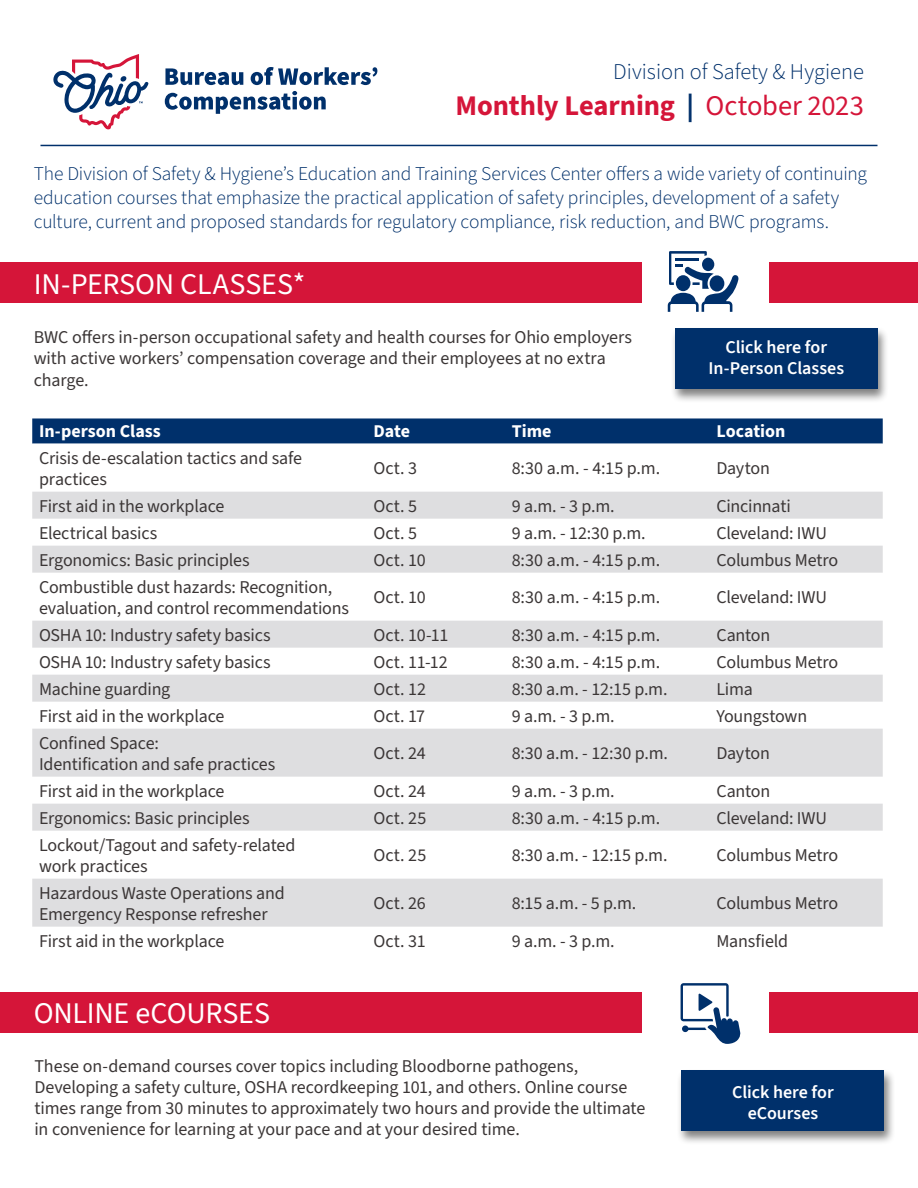
<style>
.page{position:relative;width:918px;height:1188px;background:#fff}
.page>*{position:absolute;margin:0;border:0;box-sizing:border-box;transform-origin:0 0}
.t1{font:30px "Source Sans 3";letter-spacing:-.005em;color:#fff}
.t2{font:700 28.5px "Source Sans 3";letter-spacing:-.005em;color:#d51539}
.t3{font:300 22.5px "Source Sans 3";color:#00306b}
.t4{font:300 19.5px/24px "Source Sans 3";letter-spacing:-.01em;color:#00306b}
.t5{font:18px/21px "Source Sans 3";letter-spacing:-.01em;color:#3b3636}
.t6{font:600 18px/21px "Source Sans 3";letter-spacing:-.005em;color:#fff;text-align:center}
.Paragraph_Style_5{font:700 18px "Source Sans 3";color:#fff}
.s1{color:#00306b}
.s2{font-weight:400}
</style>
<div class="page">
<div style="left:0;top:992px;width:641px;height:40px;background:#d51539"></div>
<div style="left:770px;top:992px;width:148px;height:40px;background:#d51539"></div>
<svg style="left:681px;top:983px;width:60px;height:61px"></svg>
<hr style="left:40px;top:145px;width:838px;height:1px;background:#00306b">
<svg style="left:668px;top:251px;width:71px;height:61px"></svg>
<div style="left:710px;top:275px;width:14px;height:17px;background:#00306b;border-radius:50%"></div>
<div style="left:770px;top:263px;width:148px;height:40px;background:#d51539"></div>
<div style="left:0;top:263px;width:641px;height:40px;background:#d51539"></div>
<svg style="left:53px;top:54px;width:96px;height:76px"></svg>
<svg style="left:165px;top:68px;width:78px;height:17px"></svg>
<svg style="left:251px;top:67px;width:126px;height:18px"></svg>
<svg style="left:165px;top:91px;width:161px;height:23px"></svg>
<div style="left:670px;top:326px;width:219px;height:77px;background:#000;opacity:.5"></div>
<div style="left:675px;top:328px;width:203px;height:61px;background:#00306b"></div>
<svg style="left:32px;top:418px;width:851px;height:26px;background:#0a3870"></svg>
<svg style="left:32px;top:492px;width:851px;height:435px;fill:#dedee0"></svg>
<div style="left:676px;top:1068px;width:220px;height:77px;background:#000;opacity:.5"></div>
<div style="left:682px;top:1070px;width:202px;height:61px;background:#00306b"></div>
<p class="t3" style="left:613px;top:56px;width:252px">Division of Safety &amp; Hygiene</p>
<p class="t2" style="left:455px;top:86px;width:410px">Monthly Learning <span class="s1">|</span> <span class="s2">October 2023</span></p>
<p class="t4" style="left:34px;top:162px;width:835px">The Division of Safety &amp; Hygiene’s Education and Training Services Center offers a wide variety of continuing education courses that emphasize the practical application of safety principles, development of a safety culture, current and proposed standards for regulatory compliance, risk reduction, and BWC programs.</p>
<p class="t1" style="left:34px;top:264px;width:273px">IN-PERSON CLASSES*</p>
<p class="t5" style="left:34px;top:327px;width:600px;line-height:21.8px">BWC offers in-person occupational safety and health courses for Ohio employers with active workers’ compensation coverage and their employees at no extra charge.</p>
<p class="t6" style="left:709px;top:337px;width:137px">Click here for<br>In-Person Classes</p>
<p class="Paragraph_Style_5" style="left:39px;top:419px;width:123px">In-person Class</p>
<p class="Paragraph_Style_5" style="left:373px;top:419px;width:38px">Date</p>
<p class="Paragraph_Style_5" style="left:512px;top:419px;width:41px">Time</p>
<p class="Paragraph_Style_5" style="left:716px;top:419px;width:71px">Location</p>
<p class="t5" style="left:39px;top:448px;width:265px">Crisis de-escalation tactics and safe practices</p>
<p class="t5" style="left:373px;top:459px;width:45px">Oct. 3</p>
<p class="t5" style="left:512px;top:459px;width:150px">8:30 a.m. - 4:15 p.m.</p>
<p class="t5" style="left:716px;top:459px;width:55px">Dayton</p>
<p class="t5" style="left:39px;top:496px;width:187px">First aid in the workplace</p>
<p class="t5" style="left:373px;top:496px;width:45px">Oct. 5</p>
<p class="t5" style="left:512px;top:496px;width:104px">9 a.m. - 3 p.m.</p>
<p class="t5" style="left:716px;top:496px;width:76px">Cincinnati</p>
<p class="t5" style="left:39px;top:523px;width:120px">Electrical basics</p>
<p class="t5" style="left:373px;top:523px;width:45px">Oct. 5</p>
<p class="t5" style="left:512px;top:523px;width:136px">9 a.m. - 12:30 p.m.</p>
<p class="t5" style="left:716px;top:523px;width:112px">Cleveland: IWU</p>
<p class="t5" style="left:39px;top:550px;width:212px">Ergonomics: Basic principles</p>
<p class="t5" style="left:373px;top:550px;width:54px">Oct. 10</p>
<p class="t5" style="left:512px;top:550px;width:150px">8:30 a.m. - 4:15 p.m.</p>
<p class="t5" style="left:716px;top:550px;width:123px">Columbus Metro</p>
<p class="t5" style="left:39px;top:577px;width:312px">Combustible dust hazards: Recognition, evaluation, and control recommendations</p>
<p class="t5" style="left:373px;top:588px;width:54px">Oct. 10</p>
<p class="t5" style="left:512px;top:588px;width:150px">8:30 a.m. - 4:15 p.m.</p>
<p class="t5" style="left:716px;top:588px;width:112px">Cleveland: IWU</p>
<p class="t5" style="left:39px;top:625px;width:233px">OSHA 10: Industry safety basics</p>
<p class="t5" style="left:373px;top:625px;width:77px">Oct. 10-11</p>
<p class="t5" style="left:512px;top:625px;width:150px">8:30 a.m. - 4:15 p.m.</p>
<p class="t5" style="left:716px;top:625px;width:55px">Canton</p>
<p class="t5" style="left:39px;top:652px;width:233px">OSHA 10: Industry safety basics</p>
<p class="t5" style="left:373px;top:652px;width:76px">Oct. 11-12</p>
<p class="t5" style="left:512px;top:652px;width:150px">8:30 a.m. - 4:15 p.m.</p>
<p class="t5" style="left:716px;top:652px;width:123px">Columbus Metro</p>
<p class="t5" style="left:39px;top:679px;width:133px">Machine guarding</p>
<p class="t5" style="left:373px;top:679px;width:54px">Oct. 12</p>
<p class="t5" style="left:512px;top:679px;width:157px">8:30 a.m. - 12:15 p.m.</p>
<p class="t5" style="left:716px;top:679px;width:38px">Lima</p>
<p class="t5" style="left:39px;top:706px;width:187px">First aid in the workplace</p>
<p class="t5" style="left:373px;top:706px;width:53px">Oct. 17</p>
<p class="t5" style="left:512px;top:706px;width:104px">9 a.m. - 3 p.m.</p>
<p class="t5" style="left:716px;top:706px;width:92px">Youngstown</p>
<p class="t5" style="left:39px;top:733px;width:238px">Confined Space:<br>Identification and safe practices</p>
<p class="t5" style="left:373px;top:744px;width:54px">Oct. 24</p>
<p class="t5" style="left:512px;top:744px;width:158px">8:30 a.m. - 12:30 p.m.</p>
<p class="t5" style="left:716px;top:744px;width:55px">Dayton</p>
<p class="t5" style="left:39px;top:781px;width:187px">First aid in the workplace</p>
<p class="t5" style="left:373px;top:781px;width:54px">Oct. 24</p>
<p class="t5" style="left:512px;top:781px;width:104px">9 a.m. - 3 p.m.</p>
<p class="t5" style="left:716px;top:781px;width:55px">Canton</p>
<p class="t5" style="left:39px;top:808px;width:212px">Ergonomics: Basic principles</p>
<p class="t5" style="left:373px;top:808px;width:55px">Oct. 25</p>
<p class="t5" style="left:512px;top:808px;width:150px">8:30 a.m. - 4:15 p.m.</p>
<p class="t5" style="left:716px;top:808px;width:112px">Cleveland: IWU</p>
<p class="t5" style="left:39px;top:835px;width:258px">Lockout/Tagout and safety-related work practices</p>
<p class="t5" style="left:373px;top:846px;width:55px">Oct. 25</p>
<p class="t5" style="left:512px;top:846px;width:157px">8:30 a.m. - 12:15 p.m.</p>
<p class="t5" style="left:716px;top:846px;width:123px">Columbus Metro</p>
<p class="t5" style="left:39px;top:883px;width:247px">Hazardous Waste Operations and<br>Emergency Response refresher</p>
<p class="t5" style="left:373px;top:894px;width:54px">Oct. 26</p>
<p class="t5" style="left:512px;top:894px;width:126px">8:15 a.m. - 5 p.m.</p>
<p class="t5" style="left:716px;top:894px;width:123px">Columbus Metro</p>
<p class="t5" style="left:39px;top:931px;width:187px">First aid in the workplace</p>
<p class="t5" style="left:373px;top:931px;width:54px">Oct. 31</p>
<p class="t5" style="left:512px;top:931px;width:104px">9 a.m. - 3 p.m.</p>
<p class="t5" style="left:716px;top:931px;width:73px">Mansfield</p>
<p class="t1" style="left:34px;top:993px;width:238px">ONLINE eCOURSES</p>
<p class="t5" style="left:34px;top:1056px;width:612px">These on-demand courses cover topics including Bloodborne pathogens, Developing a safety culture, OSHA recordkeeping 101, and others. Online course times range from 30 minutes to approximately two hours and provide the ultimate in convenience for learning at your pace and at your desired time.</p>
<p class="t6" style="left:732px;top:1082px;width:103px">Click here for</p>
<p class="t6" style="left:748px;top:1103px;width:72px">eCourses</p>
</div>
